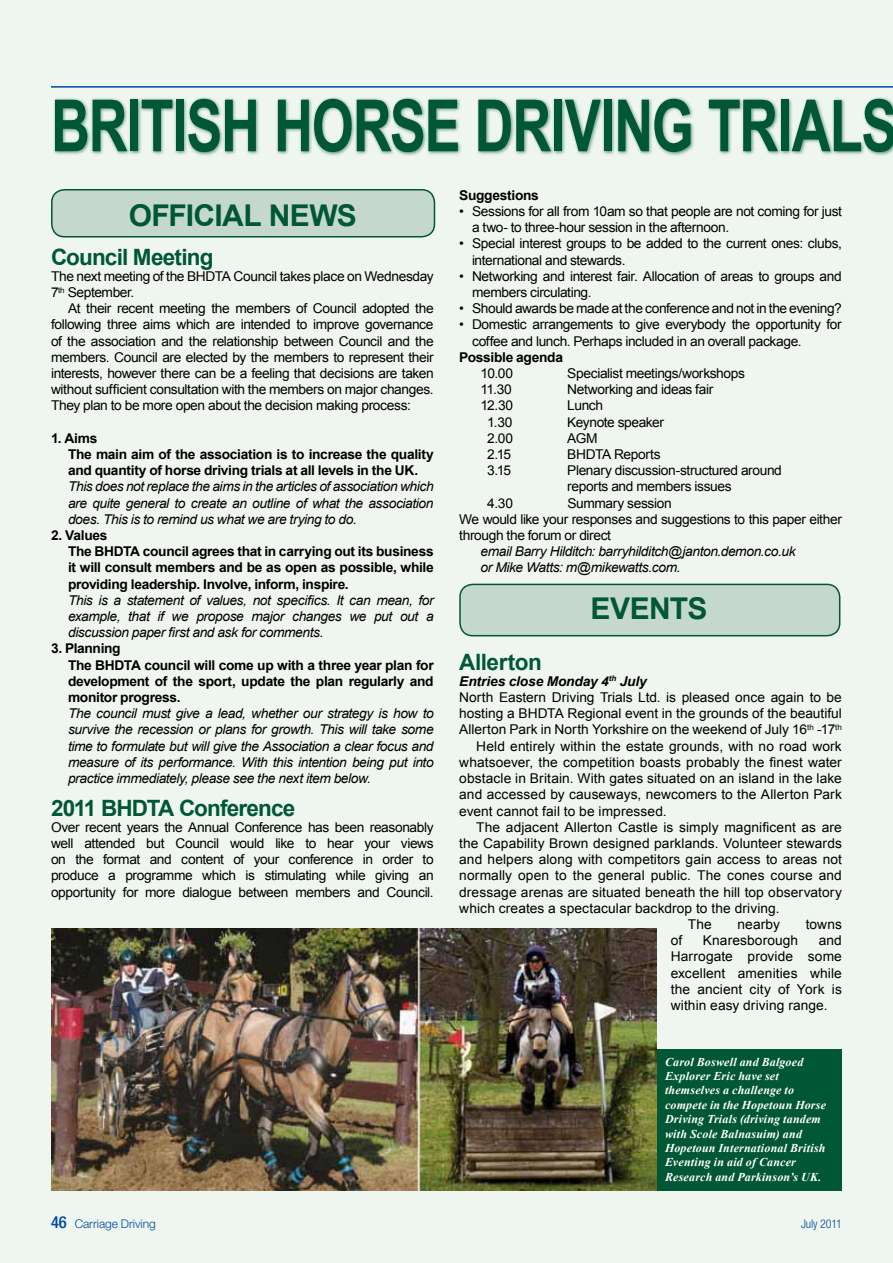
<style>
.page{position:relative;width:893px;height:1263px;background:#eff6ef}
.page>*{position:absolute;margin:0;border:0;box-sizing:border-box;transform-origin:0 0}
.t1{font:700 72px "Arial";letter-spacing:-.025em;color:#005736;scale:.75 1}
.t2{font:700 30px "Arial";letter-spacing:-.02em;color:#005736}
.t3{font:700 22.5px "Arial";letter-spacing:-.04em;color:#005736}
.t4{font:13.5px/16.2px "Arial";letter-spacing:-.015em;color:#000}
.t5{font:italic 13.5px/16.2px "Arial";letter-spacing:-.03em;color:#000;text-align:justify}
.t6{font:13.5px "Arial";letter-spacing:.005em;color:#000}
.t7{font:700 13.5px/16.2px "Arial";letter-spacing:-.02em;color:#000}
.t8{font:13.5px "Arial";letter-spacing:.01em;color:#000}
.t9{font:italic 700 13.5px "Arial";letter-spacing:-.01em;color:#000}
.t10{font:italic 700 12px/14.4px "Times New Roman";letter-spacing:.015em;color:#fff}
.t11{font:300 12px "Helvetica Neue LT Std";letter-spacing:-.005em;color:#004a99}
.t12{font:300 condensed 12px "Helvetica Neue LT Std";letter-spacing:-.01em;color:#004a99}
.s1{font-style:normal}
.s2{font-weight:500;font-stretch:condensed;font-size:16.5px}
</style>
<div class="page">
<hr style="left:892px;top:0;width:1px;height:1263px;background:#d7ead7">
<hr style="left:51px;top:86px;width:842px;height:2px;background:#004a99">
<div style="left:53px;top:97px;width:840px;height:60px;background:#005736;opacity:.6"></div>
<div style="left:460px;top:584px;width:380px;height:52px;background:#c5d8cd;border-radius:13px"></div>
<div style="left:459px;top:584px;width:381px;height:52px;border:2px solid #005736;border-radius:13px"></div>
<div style="left:657px;top:1049px;width:185px;height:142px;background:#005736"></div>
<div style="left:52px;top:190px;width:382px;height:47px;background:#c5d8cd;border-radius:13px"></div>
<div style="left:51px;top:189px;width:384px;height:48px;border:2px solid #005736;border-radius:13px"></div>
<img style="left:51px;top:929px;width:605px;height:262px">
<h1 class="t1" style="left:51px;top:78px;width:1130px">British Horse Drivi ng Trials</h1>
<p class="t7" style="left:459px;top:187px;width:81px">Suggestions</p>
<p class="t4" style="left:472px;top:203px;width:371px;text-indent:-13px">• Sessions for all from 10am so that people are not coming for just a two- to three-hour session in the afternoon.</p>
<p class="t4" style="left:472px;top:236px;width:371px;text-indent:-13px">• Special interest groups to be added to the current ones: clubs, international and stewards.</p>
<p class="t4" style="left:472px;top:268px;width:371px;text-indent:-13px">• Networking and interest fair. Allocation of areas to groups and members circulating.</p>
<p class="t4" style="left:459px;top:301px;width:384px">• Should awards be made at the conference and not in the evening?</p>
<p class="t4" style="left:472px;top:317px;width:371px;text-indent:-13px">• Domestic arrangements to give everybody the opportunity for coffee and lunch. Perhaps included in an overall package.</p>
<p class="t7" style="left:459px;top:349px;width:105px">Possible agenda</p>
<p class="t4" style="left:480px;top:365px;width:34px">10.00</p>
<p class="t4" style="left:567px;top:365px;width:179px">Specialist meetings/workshops</p>
<p class="t4" style="left:480px;top:382px;width:33px">11.30</p>
<p class="t4" style="left:567px;top:382px;width:147px">Networking and ideas fair</p>
<p class="t4" style="left:480px;top:398px;width:34px">12.30</p>
<p class="t4" style="left:567px;top:398px;width:37px">Lunch</p>
<p class="t4" style="left:487px;top:414px;width:27px">1.30</p>
<p class="t4" style="left:567px;top:414px;width:98px">Keynote speaker</p>
<p class="t4" style="left:487px;top:430px;width:27px">2.00</p>
<p class="t4" style="left:567px;top:430px;width:32px">AGM</p>
<p class="t4" style="left:487px;top:446px;width:25px">2.15</p>
<p class="t4" style="left:567px;top:446px;width:95px">BHDTA Reports</p>
<p class="t4" style="left:487px;top:463px;width:25px">3.15</p>
<p class="t4" style="left:567px;top:463px;width:216px">Plenary discussion-structured around reports and members issues</p>
<p class="t4" style="left:487px;top:495px;width:27px">4.30</p>
<h2 class="t2" style="left:129px;top:196px;width:20px">OFF</h2>
<h2 class="t2" style="left:186px;top:196px;width:106px">ICIAL NEWS</h2>
<h3 class="t3" style="left:51px;top:242px;width:164px">Council Meeting</h3>
<p class="t4" style="left:51px;top:268px;width:384px">The next meeting of the BHDTA Council takes place on Wednesday<br>7<sup>th</sup> September.</p>
<p class="t4" style="left:51px;top:301px;width:384px;text-align:justify;text-indent:17px">At their recent meeting the members of Council adopted the following three aims which are intended to improve governance of the association and the relationship between Council and the members. Council are elected by the members to represent their interests, however there can be a feeling that decisions are taken without sufficient consultation with the members on major changes.<br>They plan to be more open about the decision making process:</p>
<p class="t7" style="left:68px;top:430px;width:367px;text-indent:-17px">1. Aims<br>The main aim of the association is to increase the quality and quantity of horse driving trials at all levels in the UK.</p>
<p class="t5" style="left:68px;top:479px;width:367px">This does not replace the aims in the articles of association which are quite general to create an outline of what the association does. This is to remind us what we are trying to do.</p>
<p class="t7" style="left:68px;top:528px;width:367px;text-indent:-17px">2. Values<br>The BHDTA council agrees that in carrying out its business it will consult members and be as open as possible, while providing leadership. Involve, inform, inspire.</p>
<p class="t5" style="left:68px;top:592px;width:367px">This is a statement of values, not specifics. It can mean, for example, that if we propose major changes we put out a discussion paper first and ask for comments.</p>
<p class="t7" style="left:68px;top:641px;width:367px;text-indent:-17px">3. Planning<br>The BHDTA council will come up with a three year plan for development of the sport, update the plan regularly and monitor progress.</p>
<p class="t5" style="left:68px;top:706px;width:367px">The council must give a lead, whether our strategy is how to survive the recession or plans for growth. This will take some time to formulate but will give the Association a clear focus and measure of its performance. With this intention being put into practice immediately, please see the next item below.</p>
<h3 class="t3" style="left:51px;top:793px;width:246px">2011 BHDTA Conference</h3>
<p class="t4" style="left:51px;top:819px;width:384px;text-align:justify">Over recent years the Annual Conference has been reasonably well attended but Council would like to hear your views on the format and content of your conference in order to produce a programme which is stimulating while giving an opportunity for more dialogue between members and Council.</p>
<p class="t4" style="left:459px;top:495px;width:384px;text-indent:108px">Summary session<br>We would like your responses and suggestions to this paper either through the forum or direct</p>
<p class="t5" style="left:481px;top:544px;width:317px">email Barry Hilditch: barryhilditch@janton.demon.co.uk or Mike Watts: m@mikewatts.com<span class="s1">.</span></p>
<h2 class="t2" style="left:591px;top:589px;width:116px">EVENTS</h2>
<h3 class="t3" style="left:459px;top:647px;width:84px">Allerton</h3>
<p class="t9" style="left:459px;top:672px;width:189px">Entries close Monday 4<sup>th</sup> July</p>
<p class="t4" style="left:459px;top:689px;width:384px">North Eastern Driving Trials Ltd. is pleased once again to be</p>
<p class="t4" style="left:459px;top:706px;width:384px">hosting a BHDTA Regional event in the grounds of the beautiful</p>
<p class="t4" style="left:459px;top:722px;width:384px">Allerton Park in North Yorkshire on the weekend of July 16<sup>th</sup> -17<sup>th</sup></p>
<p class="t6" style="left:476px;top:737px;width:367px">Held entirely within the estate grounds, with no road work</p>
<p class="t8" style="left:459px;top:753px;width:384px">whatsoever, the competition boasts probably the finest water</p>
<p class="t6" style="left:459px;top:769px;width:384px">obstacle in Britain. With gates situated on an island in the lake</p>
<p class="t6" style="left:459px;top:786px;width:384px">and accessed by causeways, newcomers to the Allerton Park</p>
<p class="t6" style="left:459px;top:802px;width:209px">event cannot fail to be impressed.</p>
<p class="t6" style="left:476px;top:818px;width:367px">The adjacent Allerton Castle is simply magnificent as are</p>
<p class="t6" style="left:459px;top:834px;width:384px">the Capability Brown designed parklands. Volunteer stewards</p>
<p class="t8" style="left:459px;top:850px;width:384px">and helpers along with competitors gain access to areas not</p>
<p class="t6" style="left:459px;top:867px;width:384px">normally open to the general public. The cones course and</p>
<p class="t6" style="left:459px;top:883px;width:384px">dressage arenas are situated beneath the hill top observatory</p>
<p class="t6" style="left:459px;top:899px;width:322px">which creates a spectacular backdrop to the driving.</p>
<p class="t4" style="left:688px;top:916px;width:25px">The</p>
<p class="t4" style="left:737px;top:916px;width:44px">nearby</p>
<p class="t4" style="left:806px;top:916px;width:38px">towns</p>
<p class="t4" style="left:671px;top:932px;width:13px">of</p>
<p class="t6" style="left:703px;top:931px;width:97px">Knaresborough</p>
<p class="t4" style="left:671px;top:932px;width:173px;text-align:justify;text-indent:148px">and Harrogate provide some excellent amenities while the ancient city of York is within easy driving range.</p>
<p class="t10" style="left:665px;top:1054px;width:162px">Carol Boswell and Balgoed<br>Explorer Eric have set themselves a challenge to compete in the Hopetoun Horse<br>Driving Trials (driving tandem with Scole Balnasuim) and<br>Hopetoun International British<br>Eventing in aid of Cancer<br>Research and Parkinson’s UK.</p>
<p class="t11" style="left:51px;top:1216px;width:106px"><span class="s2">46</span> Carriage Driving</p>
<p class="t12" style="left:801px;top:1216px;width:42px">July 2011</p>
</div>
